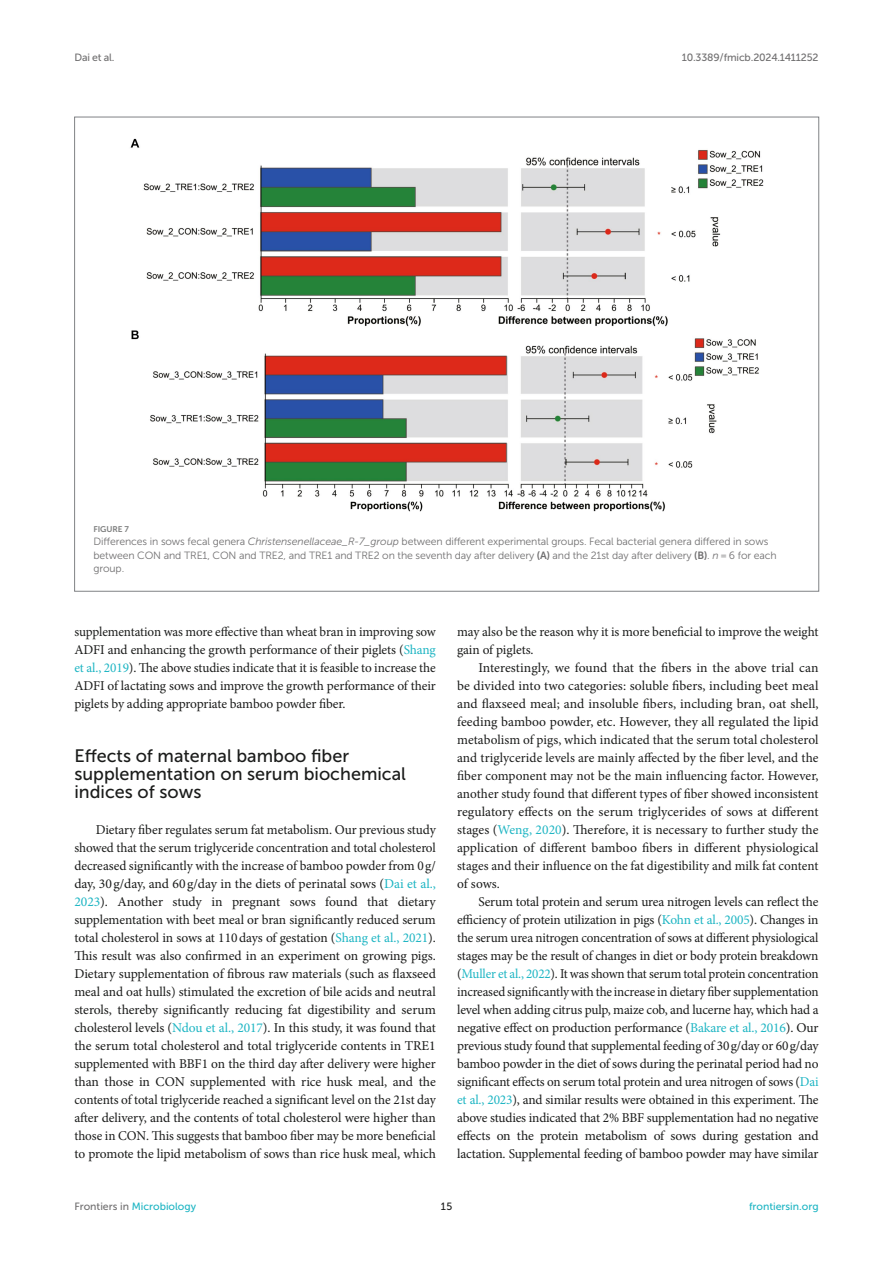
<style>
.page{position:relative;width:893px;height:1263px;background:#fff}
.page>*{position:absolute;margin:0;border:0;box-sizing:border-box;transform-origin:0 0}
.HEAD_2{font:18px/18px "Museo Sans 500";color:#1b1c1b}
.TEXT{font:13.5px/18px "Minion Pro";letter-spacing:-.005em;color:#1b1c1b;text-align:justify}
.TEXT_FLUSH{font:13.5px/18px "Minion Pro";letter-spacing:-.01em;color:#1b1c1b;text-align:justify}
.FIG_LEG{font:10.5px/13.5px "Museo Sans 300";letter-spacing:-.01em;color:#706f70}
.t1{font:10.5px "Museo Sans 500";color:#1db5c3}
.t2{font:10.5px "Museo Sans 500";letter-spacing:-.015em;color:#706f70}
.t3{font:10.5px "Museo Sans 500";color:#1b1c1b}
.FIG_HD{font:8.25px "Museo Sans 700";letter-spacing:-.01em;color:#7e7f7f}
.s1{font-style:italic}
.s2{font-family:"Museo Sans 700"}
.s3{color:#1db5c3}
.s4{color:#706f70}
</style>
<div class="page">
<img style="left:130px;top:138px;width:634px;height:374px">
<p class="t2" style="left:74px;top:51px;width:42px">Dai et al.</p>
<p class="t2" style="left:682px;top:51px;width:138px">10.3389/fmicb.2024.1411252</p>
<p class="FIG_HD" style="left:94px;top:524px;width:37px">FIGURE 7</p>
<p class="FIG_LEG" style="left:94px;top:535px;width:685px">Differences in sows fecal genera <span class="s1">Christensenellaceae_R-7_group</span> between different experimental groups. Fecal bacterial genera differed in sows between CON and TRE1, CON and TRE2, and TRE1 and TRE2 on the seventh day after delivery <span class="s2">(A)</span> and the 21st day after delivery <span class="s2">(B)</span>. <span class="s1">n</span> = 6 for each group.</p>
<p class="TEXT" style="left:74px;top:623px;width:363px">supplementation was more effective than wheat bran in improving sow ADFI and enhancing the growth performance of their piglets (<span class="s3">Shang et al., 2019</span>). The above studies indicate that it is feasible to increase the ADFI of lactating sows and improve the growth performance of their piglets by adding appropriate bamboo powder fiber.</p>
<p class="HEAD_2" style="left:74px;top:747px;width:333px">Effects of maternal bamboo fiber supplementation on serum biochemical indices of sows</p>
<p class="TEXT_FLUSH" style="left:74px;top:821px;width:363px;text-indent:21px">Dietary fiber regulates serum fat metabolism. Our previous study showed that the serum triglyceride concentration and total cholesterol decreased significantly with the increase of bamboo powder from 0g/ day, 30g/day, and 60g/day in the diets of perinatal sows (<span class="s3">Dai et al., 2023</span>). Another study in pregnant sows found that dietary supplementation with beet meal or bran significantly reduced serum total cholesterol in sows at 110days of gestation (<span class="s3">Shang et al., 2021</span>).<br>This result was also confirmed in an experiment on growing pigs.<br>Dietary supplementation of fibrous raw materials (such as flaxseed meal and oat hulls) stimulated the excretion of bile acids and neutral sterols, thereby significantly reducing fat digestibility and serum cholesterol levels (<span class="s3">Ndou et al., 2017</span>). In this study, it was found that the serum total cholesterol and total triglyceride contents in TRE1 supplemented with BBF1 on the third day after delivery were higher than those in CON supplemented with rice husk meal, and the contents of total triglyceride reached a significant level on the 21st day after delivery, and the contents of total cholesterol were higher than those in CON. This suggests that bamboo fiber may be more beneficial to promote the lipid metabolism of sows than rice husk meal, which</p>
<p class="TEXT_FLUSH" style="left:457px;top:623px;width:363px">may also be the reason why it is more beneficial to improve the weight gain of piglets.</p>
<p class="TEXT" style="left:457px;top:659px;width:363px;text-indent:21px">Interestingly, we found that the fibers in the above trial can be divided into two categories: soluble fibers, including beet meal and flaxseed meal; and insoluble fibers, including bran, oat shell, feeding bamboo powder, etc. However, they all regulated the lipid metabolism of pigs, which indicated that the serum total cholesterol and triglyceride levels are mainly affected by the fiber level, and the fiber component may not be the main influencing factor. However, another study found that different types of fiber showed inconsistent regulatory effects on the serum triglycerides of sows at different stages (<span class="s3">Weng, 2020</span>). Therefore, it is necessary to further study the application of different bamboo fibers in different physiological stages and their influence on the fat digestibility and milk fat content of sows.</p>
<p class="TEXT" style="left:457px;top:893px;width:363px;text-indent:21px">Serum total protein and serum urea nitrogen levels can reflect the efficiency of protein utilization in pigs (<span class="s3">Kohn et al., 2005</span>). Changes in the serum urea nitrogen concentration of sows at different physiological stages may be the result of changes in diet or body protein breakdown (<span class="s3">Muller et al., 2022</span>). It was shown that serum total protein concentration increased significantly with the increase in dietary fiber supplementation level when adding citrus pulp, maize cob, and lucerne hay, which had a negative effect on production performance (<span class="s3">Bakare et al., 2016</span>). Our previous study found that supplemental feeding of 30g/day or 60g/day bamboo powder in the diet of sows during the perinatal period had no significant effects on serum total protein and urea nitrogen of sows (<span class="s3">Dai et al., 2023</span>), and similar results were obtained in this experiment. The above studies indicated that 2% BBF supplementation had no negative effects on the protein metabolism of sows during gestation and lactation. Supplemental feeding of bamboo powder may have similar</p>
<p class="t1" style="left:74px;top:1200px;width:123px"><span class="s4">Frontiers in</span> Microbiology</p>
<p class="t3" style="left:441px;top:1200px;width:13px">15</p>
<p class="t1" style="left:749px;top:1200px;width:71px">frontiersin.org</p>
</div>
